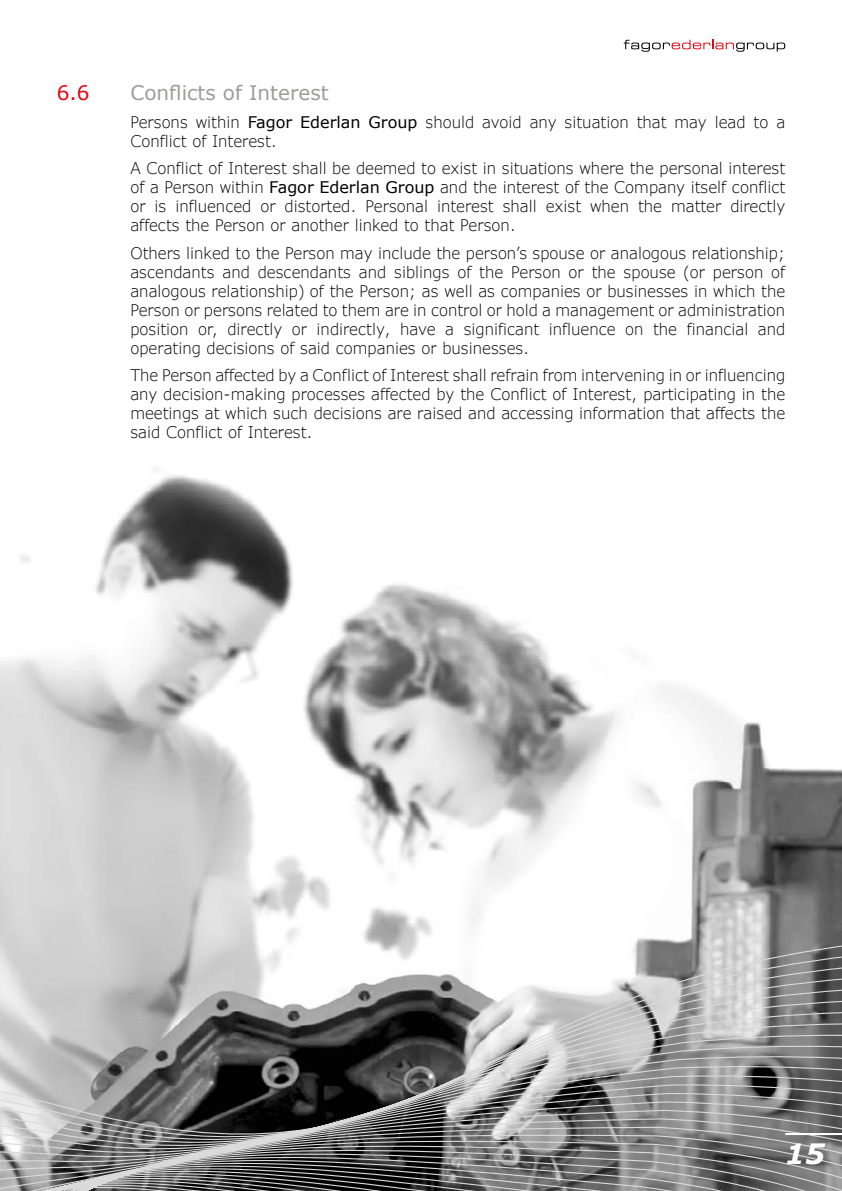
<style>
.page{position:relative;width:842px;height:1191px;background:#fff}
.page>*{position:absolute;margin:0;border:0;box-sizing:border-box;transform-origin:0 0}
.t1{font:italic 700 28px "Verdana";color:#fff}
.t2{font:20px "Verdana";color:#9d9d9c}
.t3{font:20px "Verdana";color:#e30613}
.t4{font:300 16px/19px "Verdana Pro W01";color:#000;text-align:justify}
.s1{font-family:"Verdana";font-weight:400}
</style>
<div class="page">
<img style="left:0;top:467px;width:842px;height:425px">
<svg style="left:624px;top:40px;width:161px;height:12px"></svg>
<svg style="left:0;top:892px;width:842px;height:299px;background:#9d9d9d"></svg>
<hr style="left:785px;top:1133px;width:57px;height:2px;background:#fff">
<p class="t3" style="left:57px;top:79px;width:34px">6.6</p>
<p class="t2" style="left:130px;top:79px;width:200px">Conflicts of Interest</p>
<p class="t4" style="left:130px;top:112px;width:656px">Persons within <span class="s1">Fagor Ederlan Group</span> should avoid any situation that may lead to a<br>Conflict of Interest.</p>
<p class="t4" style="left:130px;top:158px;width:656px">A Conflict of Interest shall be deemed to exist in situations where the personal interest of a Person within <span class="s1">Fagor Ederlan Group</span> and the interest of the Company itself conflict or is influenced or distorted. Personal interest shall exist when the matter directly affects the Person or another linked to that Person.</p>
<p class="t4" style="left:130px;top:243px;width:656px">Others linked to the Person may include the person’s spouse or analogous relationship; ascendants and descendants and siblings of the Person or the spouse (or person of analogous relationship) of the Person; as well as companies or businesses in which the Person or persons related to them are in control or hold a management or administration position or, directly or indirectly, have a significant influence on the financial and operating decisions of said companies or businesses.</p>
<p class="t4" style="left:130px;top:365px;width:656px">The Person affected by a Conflict of Interest shall refrain from intervening in or influencing any decision-making processes affected by the Conflict of Interest, participating in the meetings at which such decisions are raised and accessing information that affects the said Conflict of Interest.</p>
<h1 class="t1" style="left:785px;top:1134px;width:41px">15</h1>
</div>
